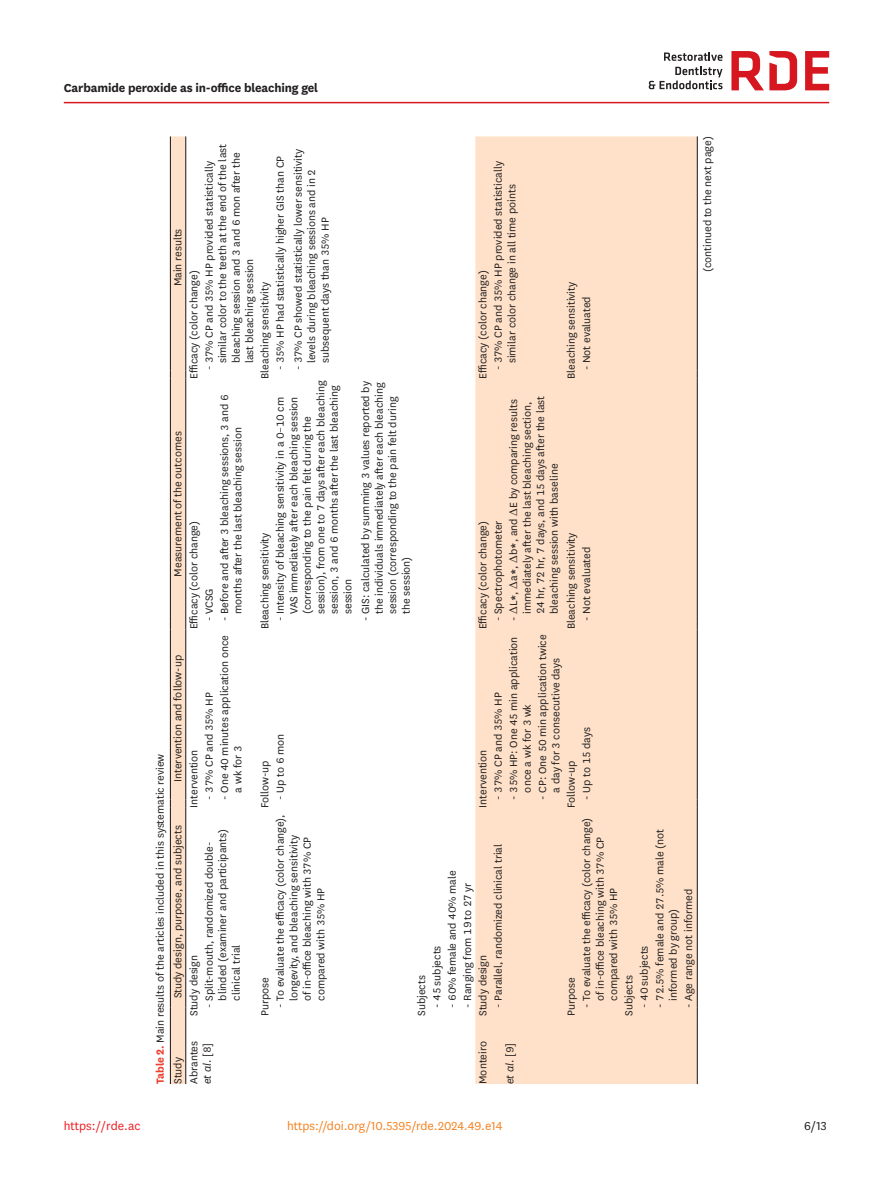
<style>
.page{position:relative;width:893px;height:1191px;background:#fff}
.page>*{position:absolute;margin:0;border:0;box-sizing:border-box;transform-origin:0 0}
.t1{font:700 13.5px "National";letter-spacing:-.01em;color:#231f20}
.t2{font:13.5px "National";color:#f58220}
.t3{font:13.5px "National";color:#ee1d23}
.t4{font:13.5px "National";color:#231f20}
.table-wrap_caption{font:12px/13.5px "National";color:#231f20}
.tbody_entry{font:12px/13.5px "National";color:#231f20}
.tbody_entry-2{font:italic 12px "National";color:#231f20}
.s1{font-weight:700;color:#ef3e2e}
.s2{font-style:italic}
.s3{font-family:"Times New Roman"}
.s4{font-size:18px}
.s5{font-style:normal}
</style>
<div class="page">
<hr style="left:64px;top:102px;width:765px;height:1px;background:#d7171f">
<svg style="left:649px;top:52px;width:73px;height:37px"></svg>
<svg style="left:805px;top:51px;width:24px;height:39px"></svg>
<svg style="left:731px;top:51px;width:66px;height:39px"></svg>
<svg style="left:171px;top:136px;width:526px;height:948px"></svg>
<hr style="left:170px;top:1016px;width:1px;height:68px;background:#231f20">
<hr style="left:170px;top:808px;width:1px;height:199px;background:#231f20">
<hr style="left:170px;top:629px;width:1px;height:170px;background:#231f20">
<hr style="left:170px;top:379px;width:1px;height:242px;background:#231f20">
<hr style="left:170px;top:136px;width:1px;height:234px;background:#231f20">
<hr style="left:185px;top:1016px;width:1px;height:68px;background:#231f20">
<hr style="left:185px;top:808px;width:1px;height:199px;background:#231f20">
<hr style="left:185px;top:629px;width:1px;height:170px;background:#231f20">
<hr style="left:185px;top:379px;width:1px;height:242px;background:#231f20">
<hr style="left:185px;top:136px;width:1px;height:234px;background:#231f20">
<hr style="left:697px;top:1016px;width:1px;height:68px;background:#231f20">
<hr style="left:697px;top:808px;width:1px;height:199px;background:#231f20">
<hr style="left:697px;top:629px;width:1px;height:170px;background:#231f20">
<hr style="left:697px;top:379px;width:1px;height:242px;background:#231f20">
<hr style="left:697px;top:136px;width:1px;height:234px;background:#231f20">
<p class="t1" style="left:64px;top:78px;width:256px">Carbamide peroxide as in-office bleaching gel</p>
<p class="table-wrap_caption" style="left:202px;top:363px;width:221px;text-indent:-7px;rotate:-90deg">- 37% CP and 35% HP provided statistically similar color to the teeth at the end of the last bleaching session and 3 and 6 mon after the last bleaching session</p>
<p class="table-wrap_caption" style="left:273px;top:370px;width:216px;rotate:-90deg">- 35% HP had statistically higher GIS than CP</p>
<p class="table-wrap_caption" style="left:291px;top:363px;width:216px;text-indent:-7px;rotate:-90deg">- 37% CP showed statistically lower sensitivity levels during bleaching sessions and in 2 subsequent days than 35% HP</p>
<p class="table-wrap_caption" style="left:171px;top:286px;width:59px;rotate:-90deg">Main results</p>
<p class="table-wrap_caption" style="left:186px;top:379px;width:110px;rotate:-90deg">Efficacy (color change)</p>
<p class="table-wrap_caption" style="left:258px;top:379px;width:98px;rotate:-90deg">Bleaching sensitivity</p>
<p class="table-wrap_caption" style="left:491px;top:363px;width:204px;text-indent:-7px;rotate:-90deg">- 37% CP and 35% HP provided statistically similar color change in all time points</p>
<p class="table-wrap_caption" style="left:476px;top:379px;width:110px;rotate:-90deg">Efficacy (color change)</p>
<p class="table-wrap_caption" style="left:564px;top:379px;width:98px;rotate:-90deg">Bleaching sensitivity</p>
<p class="table-wrap_caption" style="left:579px;top:370px;width:76px;rotate:-90deg">- Not evaluated</p>
<p class="table-wrap_caption" style="left:217px;top:614px;width:221px;text-indent:-7px;rotate:-90deg">- Before and after 3 bleaching sessions, 3 and 6 months after the last bleaching session</p>
<p class="table-wrap_caption" style="left:171px;top:576px;width:147px;rotate:-90deg">Measurement of the outcomes</p>
<p class="table-wrap_caption" style="left:186px;top:629px;width:110px;rotate:-90deg">Efficacy (color change)</p>
<p class="table-wrap_caption" style="left:202px;top:621px;width:34px;rotate:-90deg">- VCSG</p>
<p class="table-wrap_caption" style="left:217px;top:792px;width:159px;text-indent:-7px;rotate:-90deg">- One 40 minutes application once a wk for 3</p>
<p class="table-wrap_caption" style="left:171px;top:782px;width:128px;rotate:-90deg">Intervention and follow-up</p>
<p class="table-wrap_caption" style="left:202px;top:799px;width:108px;rotate:-90deg">- 37% CP and 35% HP</p>
<p class="table-wrap_caption" style="left:186px;top:808px;width:59px;rotate:-90deg">Intervention</p>
<p class="table-wrap_caption" style="left:151px;top:1084px;width:332px;line-height:17.7px;rotate:-90deg"><span class="s1">Table 2.</span> Main results of the articles included in this systematic review<br>Study</p>
<p class="table-wrap_caption" style="left:171px;top:998px;width:174px;rotate:-90deg">Study design, purpose, and subjects</p>
<p class="table-wrap_caption" style="left:202px;top:1000px;width:173px;text-indent:-7px;rotate:-90deg">- Split-mouth, randomized double&shy;blinded (examiner and participants) clinical trial</p>
<p class="table-wrap_caption" style="left:186px;top:1016px;width:62px;rotate:-90deg">Study design</p>
<p class="tbody_entry" style="left:186px;top:1084px;width:44px;rotate:-90deg">Abrantes <span class="s2">et al</span>. [8]</p>
<p class="table-wrap_caption" style="left:273px;top:614px;width:235px;text-indent:-7px;rotate:-90deg">- Intensity of bleaching sensitivity in a 0–10 cm VAS immediately after each bleaching session (corresponding to the pain felt during the session), from one to 7 days after each bleaching session, 3 and 6 months after the last bleaching session</p>
<p class="table-wrap_caption" style="left:358px;top:614px;width:234px;text-indent:-7px;rotate:-90deg">- GIS: calculated by summing 3 values reported by the individuals immediately after each bleaching session (corresponding to the pain felt during the session)</p>
<p class="table-wrap_caption" style="left:258px;top:629px;width:98px;rotate:-90deg">Bleaching sensitivity</p>
<p class="table-wrap_caption" style="left:273px;top:799px;width:67px;rotate:-90deg">- Up to 6 mon</p>
<p class="table-wrap_caption" style="left:258px;top:808px;width:49px;rotate:-90deg">Follow-up</p>
<p class="table-wrap_caption" style="left:506px;top:614px;width:220px;text-indent:-7px;rotate:-90deg">- <span class="s3">Δ</span>L<span class="s4">*</span>, <span class="s3">Δ</span>a<span class="s4">*</span>, <span class="s3">Δ</span>b<span class="s4">*</span>, and <span class="s3">Δ</span>E by comparing results immediately after the last bleaching section, 24 hr, 72 hr, 7 days, and 15 days after the last bleaching session with baseline</p>
<p class="table-wrap_caption" style="left:535px;top:792px;width:159px;text-indent:-7px;rotate:-90deg">- CP: One 50 min application twice a day for 3 consecutive days</p>
<p class="table-wrap_caption" style="left:491px;top:621px;width:102px;rotate:-90deg">- Spectrophotometer</p>
<p class="table-wrap_caption" style="left:476px;top:629px;width:110px;rotate:-90deg">Efficacy (color change)</p>
<p class="table-wrap_caption" style="left:564px;top:629px;width:98px;rotate:-90deg">Bleaching sensitivity</p>
<p class="table-wrap_caption" style="left:579px;top:621px;width:76px;rotate:-90deg">- Not evaluated</p>
<p class="table-wrap_caption" style="left:506px;top:792px;width:157px;text-indent:-7px;rotate:-90deg">- 35% HP: One 45 min application once a wk for 3 wk</p>
<p class="table-wrap_caption" style="left:491px;top:799px;width:108px;rotate:-90deg">- 37% CP and 35% HP</p>
<p class="table-wrap_caption" style="left:579px;top:799px;width:74px;rotate:-90deg">- Up to 15 days</p>
<p class="table-wrap_caption" style="left:476px;top:808px;width:59px;rotate:-90deg">Intervention</p>
<p class="table-wrap_caption" style="left:564px;top:808px;width:49px;rotate:-90deg">Follow-up</p>
<p class="table-wrap_caption" style="left:273px;top:1000px;width:188px;text-indent:-7px;rotate:-90deg">- To evaluate the efficacy (color change), longevity, and bleaching sensitivity<br>of in-office bleaching with 37% CP compared with 35% HP</p>
<p class="table-wrap_caption" style="left:258px;top:1016px;width:40px;rotate:-90deg">Purpose</p>
<p class="table-wrap_caption" style="left:491px;top:1007px;width:165px;rotate:-90deg">- Parallel, randomized clinical trial</p>
<p class="table-wrap_caption" style="left:445px;top:1007px;width:138px;rotate:-90deg">- 60% female and 40% male</p>
<p class="table-wrap_caption" style="left:460px;top:1007px;width:126px;rotate:-90deg">- Ranging from 19 to 27 yr</p>
<p class="table-wrap_caption" style="left:429px;top:1007px;width:64px;rotate:-90deg">- 45 subjects</p>
<p class="table-wrap_caption" style="left:476px;top:1016px;width:62px;rotate:-90deg">Study design</p>
<p class="table-wrap_caption" style="left:414px;top:1016px;width:42px;rotate:-90deg">Subjects</p>
<p class="tbody_entry" style="left:476px;top:1084px;width:44px;rotate:-90deg">Monteiro</p>
<p class="tbody_entry-2" style="left:502px;top:1084px;width:42px;rotate:-90deg">et al<span class="s5">. [9]</span></p>
<p class="table-wrap_caption" style="left:579px;top:1000px;width:184px;text-indent:-7px;rotate:-90deg">- To evaluate the efficacy (color change) of in-office bleaching with 37% CP compared with 35% HP</p>
<p class="table-wrap_caption" style="left:652px;top:1000px;width:173px;text-indent:-7px;rotate:-90deg">- 72.5% female and 27.5% male (not informed by group)</p>
<p class="table-wrap_caption" style="left:681px;top:1007px;width:120px;rotate:-90deg">- Age range not informed</p>
<p class="table-wrap_caption" style="left:637px;top:1007px;width:64px;rotate:-90deg">- 40 subjects</p>
<p class="table-wrap_caption" style="left:622px;top:1016px;width:42px;rotate:-90deg">Subjects</p>
<p class="table-wrap_caption" style="left:564px;top:1016px;width:40px;rotate:-90deg">Purpose</p>
<p class="table-wrap_caption" style="left:700px;top:272px;width:137px;rotate:-90deg">(continued to the next page)</p>
<p class="t3" style="left:64px;top:1116px;width:78px">https://rde.ac</p>
<p class="t2" style="left:287px;top:1116px;width:217px">https://doi.org/10.5395/rde.2024.49.e14</p>
<p class="t4" style="left:804px;top:1116px;width:24px">6/13</p>
</div>
